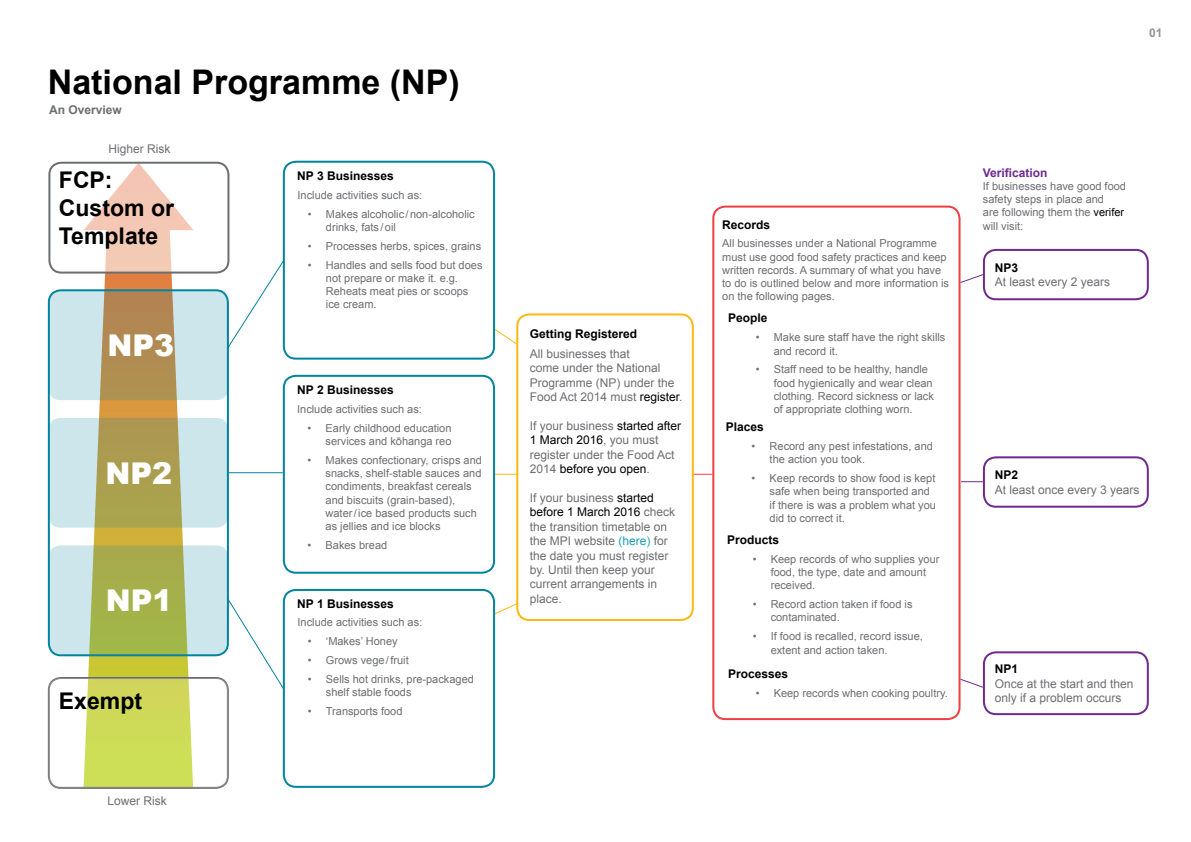
<style>
.page{position:relative;width:1191px;height:842px;background:#fff}
.page>*{position:absolute;margin:0;border:0;box-sizing:border-box;transform-origin:0 0}
.t1{font:700 34px "Arial";color:#000}
.t2{font:900 30px "Arial";color:#fff}
.t3{font:700 23px/28px "Arial";color:#000}
.t4{font:12px/14.4px "Arial";color:#6d6e71}
.t5{font:700 12px "Arial";color:#000}
.t6{font:700 12px "Arial";color:#6e2a8d}
.t7{font:700 12px "Arial";color:#6d6e71}
.t8{font:700 12px "Arial";color:#939598}
.t9{font:11px/13.2px "Arial";color:#6d6e71}
.s1{color:#000}
.s2{color:#1b9eb6}
</style>
<div class="page">
<svg style="left:495px;top:474px;width:21px;height:1px"></svg>
<svg style="left:495px;top:602px;width:21px;height:13px"></svg>
<div style="left:712px;top:206px;width:248px;height:514px;border:2px solid #ef3e42;border-radius:12px"></div>
<div style="left:516px;top:313px;width:178px;height:308px;border:2px solid #fdb913;border-radius:12px"></div>
<svg style="left:84px;top:274px;width:109px;height:403px"></svg>
<svg style="left:51px;top:163px;width:178px;height:109px"></svg>
<div style="left:48px;top:162px;width:181px;height:112px;border:2px solid #6d6e71;border-radius:12px"></div>
<div style="left:48px;top:677px;width:181px;height:112px;border:2px solid #6d6e71;border-radius:12px"></div>
<svg style="left:48px;top:678px;width:180px;height:110px"></svg>
<svg style="left:48px;top:290px;width:180px;height:110px;fill:#cde6ec"></svg>
<svg style="left:48px;top:418px;width:180px;height:110px;fill:#cde6ec"></svg>
<svg style="left:48px;top:545px;width:180px;height:110px"></svg>
<div style="left:283px;top:161px;width:212px;height:199px;border:2px solid #0084a0;border-radius:12px"></div>
<div style="left:283px;top:375px;width:212px;height:199px;border:2px solid #0084a0;border-radius:12px"></div>
<div style="left:283px;top:589px;width:212px;height:199px;border:2px solid #0084a0;border-radius:12px"></div>
<div style="left:983px;top:249px;width:165px;height:51px;border:2px solid #6e2a8d;border-radius:12px"></div>
<svg style="left:227px;top:260px;width:58px;height:88px"></svg>
<hr style="left:228px;top:472px;width:55px;height:1px;background:#0084a0">
<svg style="left:226px;top:598px;width:59px;height:92px"></svg>
<div style="left:983px;top:651px;width:165px;height:64px;border:2px solid #6e2a8d;border-radius:12px"></div>
<div style="left:983px;top:456px;width:165px;height:52px;border:2px solid #6e2a8d;border-radius:12px"></div>
<svg style="left:493px;top:328px;width:24px;height:17px"></svg>
<svg style="left:694px;top:474px;width:18px;height:1px"></svg>
<svg style="left:959px;top:273px;width:25px;height:11px"></svg>
<svg style="left:961px;top:481px;width:22px;height:1px"></svg>
<svg style="left:959px;top:678px;width:25px;height:10px"></svg>
<h1 class="t1" style="left:48px;top:58px;width:413px">National Programme (NP)</h1>
<p class="t7" style="left:49px;top:101px;width:74px">An Overview</p>
<p class="t4" style="left:109px;top:142px;width:64px">Higher Risk</p>
<h3 class="t3" style="left:59px;top:166px;width:116px">FCP:<br>Custom or<br>Template</h3>
<p class="t5" style="left:297px;top:168px;width:98px">NP 3 Businesses</p>
<p class="t9" style="left:297px;top:189px;width:126px">Include activities such as:</p>
<p class="t9" style="left:326px;top:207px;width:150px;text-indent:-18px">• Makes alcoholic /non-alcoholic drinks, fats /oil</p>
<p class="t9" style="left:308px;top:239px;width:175px">• Processes herbs, spices, grains</p>
<p class="t9" style="left:326px;top:258px;width:158px;text-indent:-18px">• Handles and sells food but does not prepare or make it. e.g.<br>Reheats meat pies or scoops ice cream.</p>
<h2 class="t2" style="left:108px;top:323px;width:68px">NP3</h2>
<p class="t5" style="left:530px;top:325px;width:109px">Getting Registered</p>
<p class="t4" style="left:530px;top:346px;width:154px">All businesses that<br>come under the National<br>Programme (NP) under the<br>Food Act 2014 must <span class="s1">register</span>.</p>
<p class="t4" style="left:530px;top:418px;width:153px">If your business <span class="s1">started after<br>1 March 2016</span>, you must register under the Food Act<br>2014 <span class="s1">before you open</span>.</p>
<p class="t4" style="left:530px;top:490px;width:147px">If your business <span class="s1">started before 1 March 2016</span> check the transition timetable on the MPI website <span class="s2">(here)</span> for the date you must register by. Until then keep your current arrangements in place.</p>
<p class="t5" style="left:297px;top:382px;width:98px">NP 2 Businesses</p>
<p class="t9" style="left:297px;top:402px;width:126px">Include activities such as:</p>
<p class="t9" style="left:307px;top:421px;width:145px;text-align:right">• Early childhood education services and kōhanga reo</p>
<p class="t9" style="left:325px;top:453px;width:158px;text-indent:-18px">• Makes confectionary, crisps and snacks, shelf-stable sauces and condiments, breakfast cereals and biscuits (grain-based), water/ice based products such as jellies and ice blocks</p>
<p class="t9" style="left:307px;top:538px;width:81px">• Bakes bread</p>
<h2 class="t2" style="left:105px;top:451px;width:68px">NP2</h2>
<h2 class="t2" style="left:106px;top:579px;width:68px">NP1</h2>
<p class="t5" style="left:297px;top:595px;width:98px">NP 1 Businesses</p>
<h3 class="t3" style="left:59px;top:687px;width:85px">Exempt</h3>
<p class="t4" style="left:107px;top:793px;width:61px">Lower Risk</p>
<p class="t9" style="left:297px;top:616px;width:126px">Include activities such as:</p>
<p class="t9" style="left:308px;top:635px;width:91px">• ‘Makes’ Honey</p>
<p class="t9" style="left:308px;top:654px;width:102px">• Grows vege/fruit</p>
<p class="t9" style="left:326px;top:672px;width:149px;text-indent:-18px">• Sells hot drinks, pre-packaged shelf stable foods</p>
<p class="t9" style="left:308px;top:705px;width:96px">• Transports food</p>
<p class="t8" style="left:1149px;top:24px;width:15px">01</p>
<p class="t5" style="left:722px;top:216px;width:50px">Records</p>
<p class="t9" style="left:722px;top:237px;width:228px">All businesses under a National Programme must use good food safety practices and keep written records. A summary of what you have to do is outlined below and more information is on the following pages.</p>
<p class="t5" style="left:728px;top:310px;width:41px">People</p>
<p class="t9" style="left:773px;top:331px;width:173px;text-indent:-18px">• Make sure staff have the right skills and record it.</p>
<p class="t9" style="left:773px;top:363px;width:162px;text-indent:-18px">• Staff need to be healthy, handle food hygienically and wear clean clothing. Record sickness or lack of appropriate clothing worn.</p>
<p class="t5" style="left:726px;top:419px;width:40px">Places</p>
<p class="t9" style="left:769px;top:440px;width:165px;text-indent:-18px">• Record any pest infestations, and the action you took.</p>
<p class="t9" style="left:769px;top:472px;width:168px;text-indent:-18px">• Keep records to show food is kept safe when being transported and if there is was a problem what you did to correct it.</p>
<p class="t5" style="left:727px;top:531px;width:54px">Products</p>
<p class="t9" style="left:770px;top:552px;width:170px;text-indent:-18px">• Keep records of who supplies your food, the type, date and amount received.</p>
<p class="t9" style="left:770px;top:597px;width:143px;text-indent:-18px">• Record action taken if food is contaminated.</p>
<p class="t9" style="left:770px;top:629px;width:154px;line-height:14.4px;text-indent:-18px">• If food is recalled, record issue, extent and action taken.</p>
<p class="t5" style="left:728px;top:665px;width:62px">Processes</p>
<p class="t9" style="left:755px;top:686px;width:194px">• Keep records when cooking poultry.</p>
<p class="t6" style="left:983px;top:164px;width:66px">Verification</p>
<p class="t9" style="left:983px;top:179px;width:145px">If businesses have good food safety steps in place and<br>are following them the <span class="s1">verifer </span>will visit:</p>
<p class="t5" style="left:994px;top:259px;width:25px">NP3</p>
<p class="t4" style="left:994px;top:275px;width:117px">At least every 2 years</p>
<p class="t5" style="left:994px;top:466px;width:25px">NP2</p>
<p class="t4" style="left:994px;top:482px;width:146px">At least once every 3 years</p>
<p class="t5" style="left:994px;top:660px;width:25px">NP1</p>
<p class="t4" style="left:994px;top:676px;width:140px">Once at the start and then only if a problem occurs</p>
</div>
